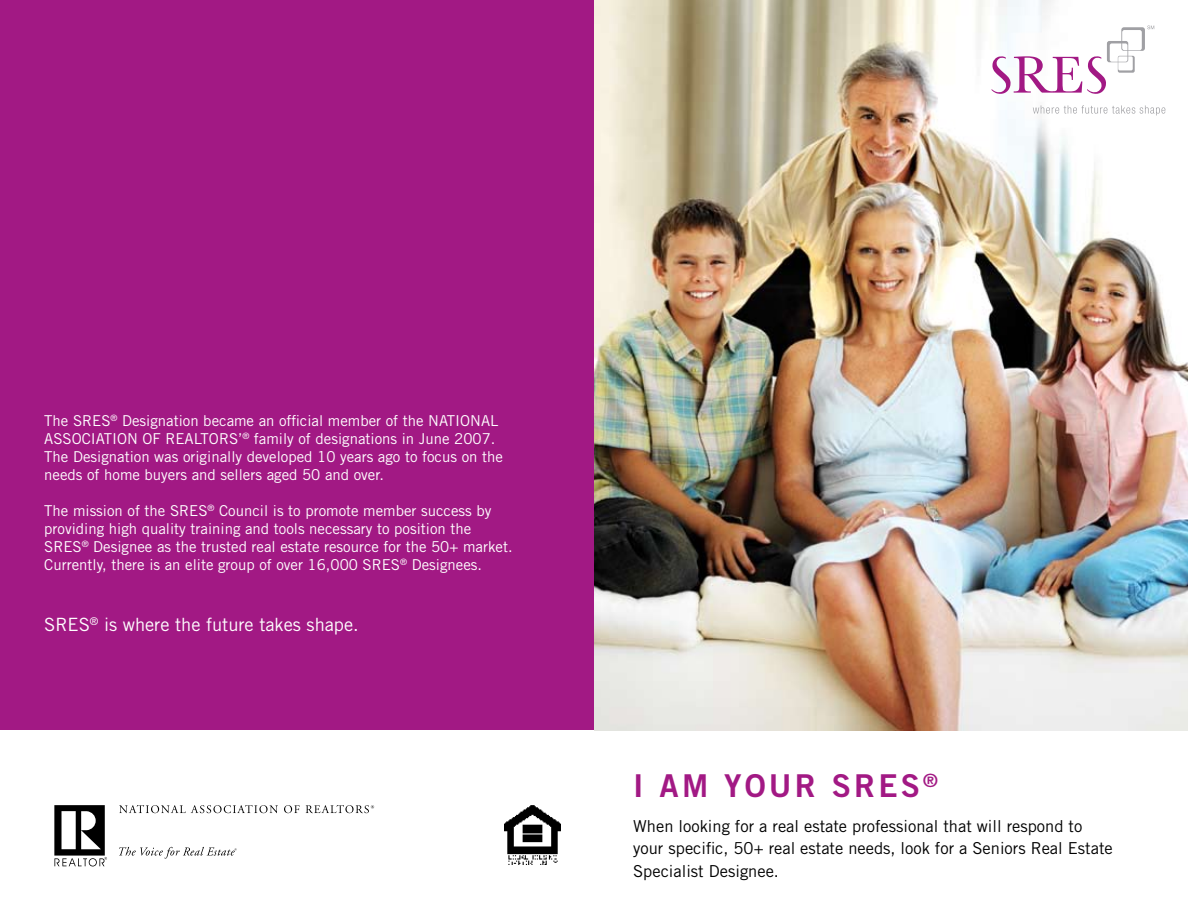
<style>
.page{position:relative;width:1188px;height:918px;background:#fff}
.page>*{position:absolute;margin:0;border:0;box-sizing:border-box;transform-origin:0 0}
.t1{font:31.5px "Trade Gothic Bold Two";letter-spacing:.1em;color:#a21984}
.t2{font:18.3px "Trade Gothic";color:#fff}
.t3{font:18.3px "Trade Gothic Bold Two";color:#a21984}
.t4{font:16.5px/22.5px "Trade Gothic";color:#000}
.t5{font:15px/18px "Trade Gothic";color:#fff}
</style>
<div class="page">
<img style="left:594px;top:0;width:594px;height:730px">
<div style="left:0;top:0;width:594px;height:730px;background:#a21984"></div>
<svg style="left:1033px;top:105px;width:132px;height:11px"></svg>
<svg style="left:992px;top:26px;width:162px;height:68px"></svg>
<svg style="left:119px;top:805px;width:159px;height:8px"></svg>
<svg style="left:284px;top:805px;width:16px;height:8px"></svg>
<svg style="left:306px;top:805px;width:68px;height:8px"></svg>
<svg style="left:119px;top:847px;width:118px;height:12px"></svg>
<svg style="left:54px;top:805px;width:53px;height:61px"></svg>
<img style="left:505px;top:805px;width:56px;height:59px">
<p class="t5" style="left:44px;top:412px;width:460px">The SRES<sup>®</sup> Designation became an official member of the NATIONAL ASSOCIATION OF REALTORS’<sup>®</sup> family of designations in June 2007.<br>The Designation was originally developed 10 years ago to focus on the needs of home buyers and sellers aged 50 and over.</p>
<p class="t5" style="left:44px;top:502px;width:470px">The mission of the SRES<sup>®</sup> Council is to promote member success by providing high quality training and tools necessary to position the SRES<sup>®</sup> Designee as the trusted real estate resource for the 50+ market.<br>Currently, there is an elite group of over 16,000 SRES<sup>®</sup> Designees.</p>
<p class="t2" style="left:44px;top:613px;width:316px">SRES<sup>®</sup> is where the future takes shape.</p>
<h1 class="t1" style="left:633px;top:766px;width:288px">I AM YOUR SRES</h1>
<p class="t3" style="left:923px;top:769px;width:16px">®</p>
<p class="t4" style="left:633px;top:814px;width:481px">When looking for a real estate professional that will respond to your specific, 50+ real estate needs, look for a Seniors Real Estate<br>Specialist Designee.</p>
</div>
